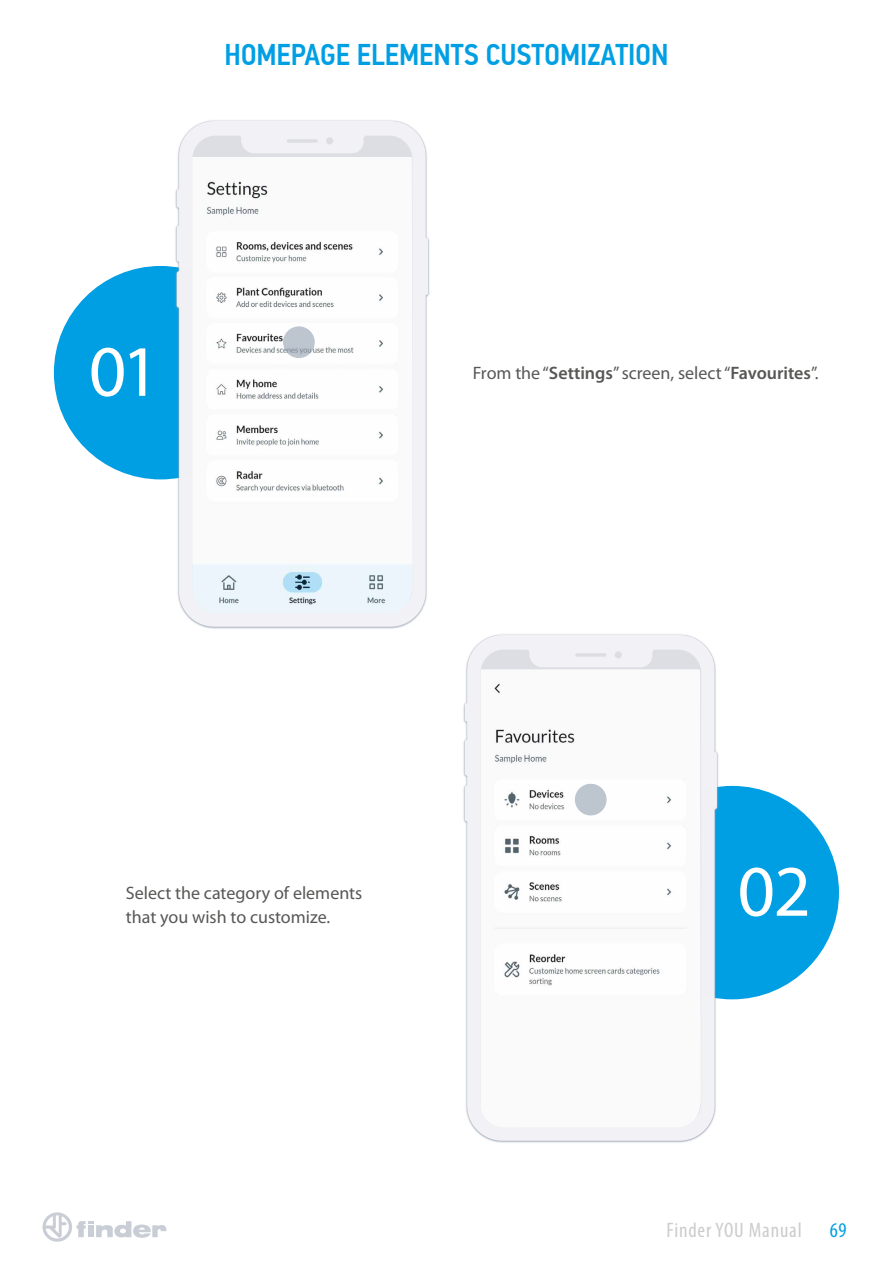
<style>
.page{position:relative;width:893px;height:1263px;background:#fff}
.page>*{position:absolute;margin:0;border:0;box-sizing:border-box;transform-origin:0 0}
.t1{font:72.9px "Myriad Pro";color:#fff}
.t2{font:500 30px "PF Din Text Cond Pro";color:#009fe3}
.t3{font:condensed 21px "Myriad Pro";letter-spacing:.04em;color:#ccc}
.t4{font:condensed 21px "Myriad Pro";color:#009fe3}
.t5{font:18px/24px "Myriad Pro";color:#575756}
.s1{font-weight:600}
</style>
<div class="page">
<svg style="left:43px;top:1212px;width:123px;height:30px"></svg>
<div style="left:54px;top:266px;width:213px;height:213px;background:#009fe3;border-radius:50%"></div>
<div style="left:625px;top:786px;width:214px;height:213px;background:#009fe3;border-radius:50%"></div>
<img style="left:463px;top:634px;width:282px;height:509px">
<img style="left:481px;top:669px;width:220px;height:458px">
<div style="left:575px;top:784px;width:32px;height:31px;background:#bdc5cf;border-radius:50%"></div>
<img style="left:141px;top:120px;width:289px;height:509px">
<img style="left:192px;top:157px;width:221px;height:456px">
<svg style="left:283px;top:326px;width:32px;height:32px"></svg>
<h2 class="t2" style="left:225px;top:37px;width:445px">HOMEPAGE ELEMENTS CUSTOMIZATION</h2>
<h1 class="t1" style="left:89px;top:326px;width:72px">01</h1>
<p class="t5" style="left:473px;top:361px;width:347px">From the “<span class="s1">Settings</span>” screen, select “<span class="s1">Favourites</span>”.</p>
<p class="t5" style="left:126px;top:881px;width:238px">Select the category of elements that you wish to customize.</p>
<h1 class="t1" style="left:738px;top:846px;width:75px">02</h1>
<p class="t3" style="left:666px;top:1218px;width:137px">Finder YOU Manual</p>
<p class="t4" style="left:830px;top:1218px;width:19px">69</p>
</div>
